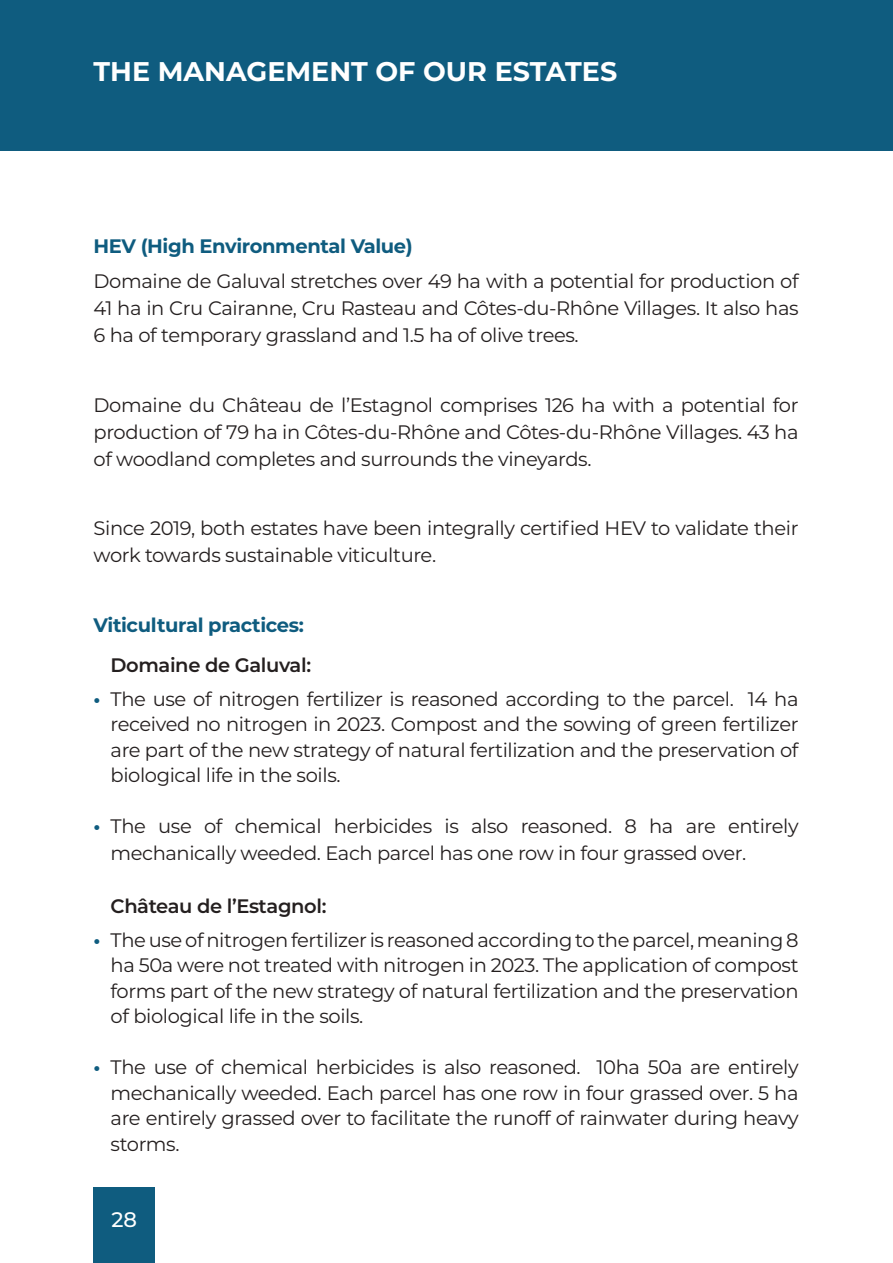
<style>
.page{position:relative;width:893px;height:1263px;background:#fff}
.page>*{position:absolute;margin:0;border:0;box-sizing:border-box;transform-origin:0 0}
.t1{font:700 27px "Montserrat";color:#fff}
.t2{font:500 21px "Montserrat";color:#fff}
.t3{font:19.5px/25.5px "Montserrat";letter-spacing:-.02em;color:#241f1f;text-align:justify}
.t4{font:700 19.5px "Montserrat";letter-spacing:-.02em;color:#0f5c7f}
.t5{font:600 19.5px "Montserrat";letter-spacing:-.02em;color:#241f1f}
.s1{font-weight:700;color:#0f5c7f}
</style>
<div class="page">
<div style="left:0;top:0;width:893px;height:151px;background:#0f5c7f"></div>
<div style="left:94px;top:1187px;width:61px;height:76px;background:#0f5c7f"></div>
<h1 class="t1" style="left:94px;top:52px;width:525px">THE MANAGEMENT OF OUR ESTATES</h1>
<p class="t4" style="left:94px;top:232px;width:321px">HEV (High Environmental Value)</p>
<p class="t3" style="left:94px;top:267px;width:707px;line-height:27px">Domaine de Galuval stretches over 49 ha with a potential for production of 41 ha in Cru Cairanne, Cru Rasteau and Côtes-du-Rhône Villages. It also has 6 ha of temporary grassland and 1.5 ha of olive trees.</p>
<p class="t3" style="left:94px;top:391px;width:706px;line-height:27px">Domaine du Château de l’Estagnol comprises 126 ha with a potential for production of 79 ha in Côtes-du-Rhône and Côtes-du-Rhône Villages. 43 ha of woodland completes and surrounds the vineyards.</p>
<p class="t3" style="left:94px;top:514px;width:706px;line-height:27px">Since 2019, both estates have been integrally certified HEV to validate their work towards sustainable viticulture.</p>
<p class="t4" style="left:94px;top:611px;width:212px">Viticultural practices:</p>
<p class="t5" style="left:111px;top:651px;width:202px">Domaine de Galuval:</p>
<p class="t3" style="left:111px;top:685px;width:689px;text-indent:-17px"><span class="s1">•</span> The use of nitrogen fertilizer is reasoned according to the parcel. 14 ha received no nitrogen in 2023. Compost and the sowing of green fertilizer are part of the new strategy of natural fertilization and the preservation of biological life in the soils.</p>
<p class="t3" style="left:111px;top:812px;width:689px;line-height:27px;text-indent:-17px"><span class="s1">•</span> The use of chemical herbicides is also reasoned. 8 ha are entirely mechanically weeded. Each parcel has one row in four grassed over.</p>
<p class="t5" style="left:111px;top:892px;width:217px">Château de l’Estagnol:</p>
<p class="t3" style="left:111px;top:926px;width:690px;text-indent:-17px"><span class="s1">•</span> The use of nitrogen fertilizer is reasoned according to the parcel, meaning 8 ha 50a were not treated with nitrogen in 2023. The application of compost forms part of the new strategy of natural fertilization and the preservation of biological life in the soils.</p>
<p class="t3" style="left:111px;top:1054px;width:690px;text-indent:-17px"><span class="s1">•</span> The use of chemical herbicides is also reasoned. 10ha 50a are entirely mechanically weeded. Each parcel has one row in four grassed over. 5 ha are entirely grassed over to facilitate the runoff of rainwater during heavy storms.</p>
<p class="t2" style="left:112px;top:1205px;width:27px">28</p>
</div>
